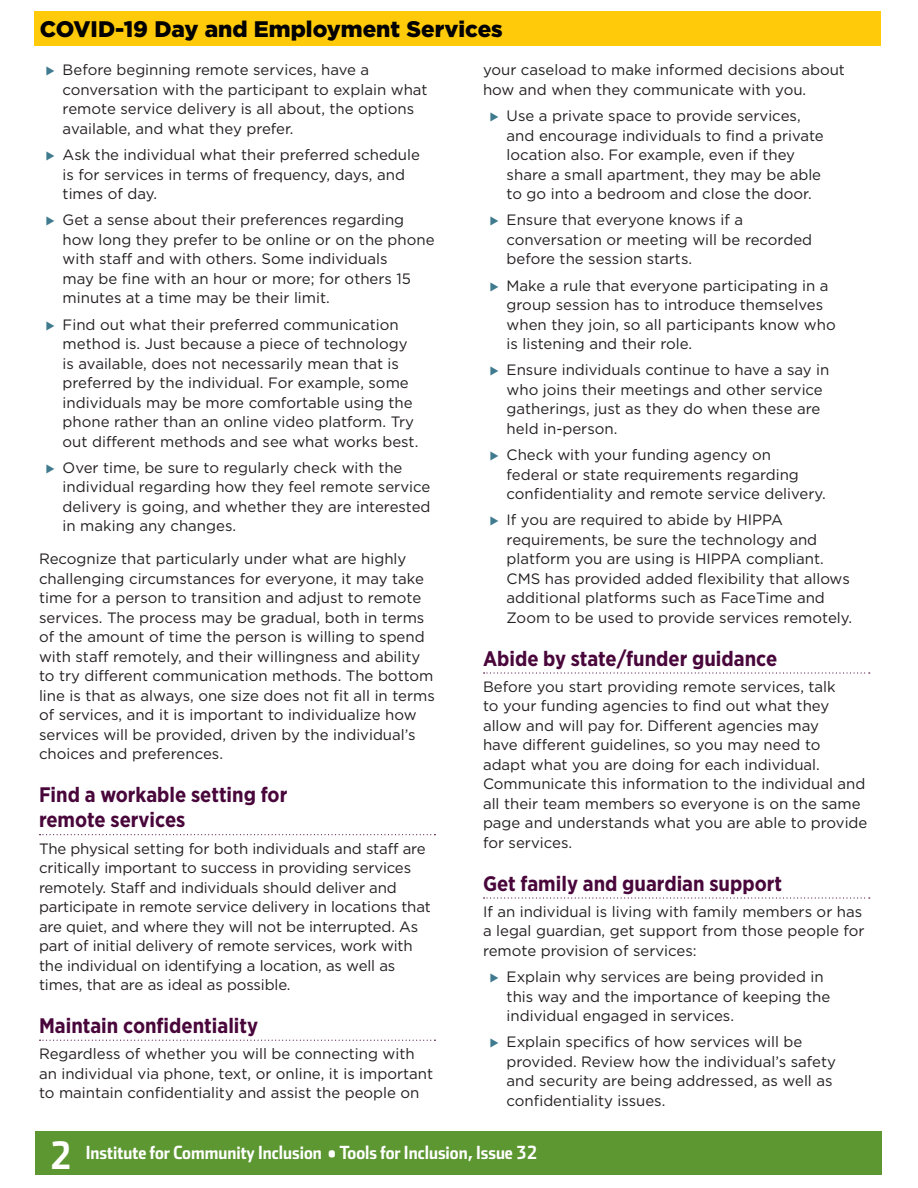
<style>
.page{position:relative;width:918px;height:1188px;background:#fff}
.page>*{position:absolute;margin:0;border:0;box-sizing:border-box;transform-origin:0 0}
.t1{font:37.5px "Stainless Cond Bold Tab";color:#fff}
.t2{font:900 22.5px "Gotham HTF";color:#000}
.t3{font:700 21px/25.2px "Gotham Narrow";color:#49063b}
.t4{font:18px "Stainless Cond Bold Tab";color:#fff}
.t5{font:15px/19.5px "Gotham HTF";color:#231f20}
</style>
<div class="page">
<div style="left:35px;top:1132px;width:847px;height:43px;background:#5c9731"></div>
<div style="left:34px;top:11px;width:847px;height:35px;background:#feca0a"></div>
<svg style="left:40px;top:834px;width:395px;height:1px"></svg>
<svg style="left:40px;top:1040px;width:395px;height:1px"></svg>
<svg style="left:484px;top:672px;width:386px;height:2px"></svg>
<svg style="left:484px;top:897px;width:386px;height:2px"></svg>
<h2 class="t2" style="left:40px;top:16px;width:464px">COVID-19 Day and Employment Services</h2>
<p class="t5" style="left:63px;top:60px;width:366px">Before beginning remote services, have a conversation with the participant to explain what remote service delivery is all about, the options available, and what they prefer.</p>
<p class="t5" style="left:63px;top:145px;width:359px">Ask the individual what their preferred schedule is for services in terms of frequency, days, and times of day.</p>
<p class="t5" style="left:63px;top:210px;width:374px">Get a sense about their preferences regarding how long they prefer to be online or on the phone with staff and with others. Some individuals<br>may be fine with an hour or more; for others 15 minutes at a time may be their limit.</p>
<p class="t5" style="left:63px;top:314px;width:357px">Find out what their preferred communication method is. Just because a piece of technology is available, does not necessarily mean that is preferred by the individual. For example, some individuals may be more comfortable using the phone rather than an online video platform. Try out different methods and see what works best.</p>
<p class="t5" style="left:63px;top:458px;width:369px">Over time, be sure to regularly check with the individual regarding how they feel remote service delivery is going, and whether they are interested in making any changes.</p>
<p class="t5" style="left:39px;top:549px;width:397px">Recognize that particularly under what are highly challenging circumstances for everyone, it may take time for a person to transition and adjust to remote services. The process may be gradual, both in terms of the amount of time the person is willing to spend with staff remotely, and their willingness and ability to try different communication methods. The bottom line is that as always, one size does not fit all in terms of services, and it is important to individualize how services will be provided, driven by the individual’s choices and preferences.</p>
<h2 class="t3" style="left:39px;top:782px;width:250px">Find a workable setting for remote services</h2>
<p class="t5" style="left:39px;top:838px;width:393px">The physical setting for both individuals and staff are critically important to success in providing services remotely. Staff and individuals should deliver and participate in remote service delivery in locations that are quiet, and where they will not be interrupted. As part of initial delivery of remote services, work with the individual on identifying a location, as well as times, that are as ideal as possible.</p>
<h2 class="t3" style="left:39px;top:1013px;width:221px">Maintain confidentiality</h2>
<p class="t5" style="left:39px;top:1044px;width:396px">Regardless of whether you will be connecting with an individual via phone, text, or online, it is important to maintain confidentiality and assist the people on</p>
<p class="t5" style="left:483px;top:60px;width:364px">your caseload to make informed decisions about how and when they communicate with you.</p>
<p class="t5" style="left:507px;top:106px;width:319px">Use a private space to provide services, and encourage individuals to find a private location also. For example, even if they share a small apartment, they may be able to go into a bedroom and close the door.</p>
<p class="t5" style="left:507px;top:210px;width:307px">Ensure that everyone knows if a conversation or meeting will be recorded before the session starts.</p>
<p class="t5" style="left:507px;top:275px;width:331px">Make a rule that everyone participating in a group session has to introduce themselves when they join, so all participants know who is listening and their role.</p>
<p class="t5" style="left:507px;top:360px;width:324px">Ensure individuals continue to have a say in who joins their meetings and other service gatherings, just as they do when these are held in-person.</p>
<p class="t5" style="left:507px;top:445px;width:321px">Check with your funding agency on federal or state requirements regarding confidentiality and remote service delivery.</p>
<p class="t5" style="left:507px;top:510px;width:347px">If you are required to abide by HIPPA requirements, be sure the technology and platform you are using is HIPPA compliant.<br>CMS has provided added flexibility that allows additional platforms such as FaceTime and Zoom to be used to provide services remotely.</p>
<h2 class="t3" style="left:483px;top:646px;width:296px">Abide by state/funder guidance</h2>
<p class="t5" style="left:483px;top:677px;width:386px">Before you start providing remote services, talk<br>to your funding agencies to find out what they allow and will pay for. Different agencies may<br>have different guidelines, so you may need to adapt what you are doing for each individual.<br>Communicate this information to the individual and all their team members so everyone is on the same page and understands what you are able to provide for services.</p>
<h2 class="t3" style="left:483px;top:871px;width:301px">Get family and guardian support</h2>
<p class="t5" style="left:483px;top:902px;width:383px">If an individual is living with family members or has a legal guardian, get support from those people for remote provision of services:</p>
<p class="t5" style="left:507px;top:967px;width:325px">Explain why services are being provided in this way and the importance of keeping the individual engaged in services.</p>
<p class="t5" style="left:507px;top:1032px;width:331px">Explain specifics of how services will be provided. Review how the individual’s safety and security are being addressed, as well as confidentiality issues.</p>
<h1 class="t1" style="left:50px;top:1133px;width:24px">2</h1>
<p class="t4" style="left:86px;top:1141px;width:453px">Institute for Community Inclusion • Tools for Inclusion, Issue 32</p>
</div>
